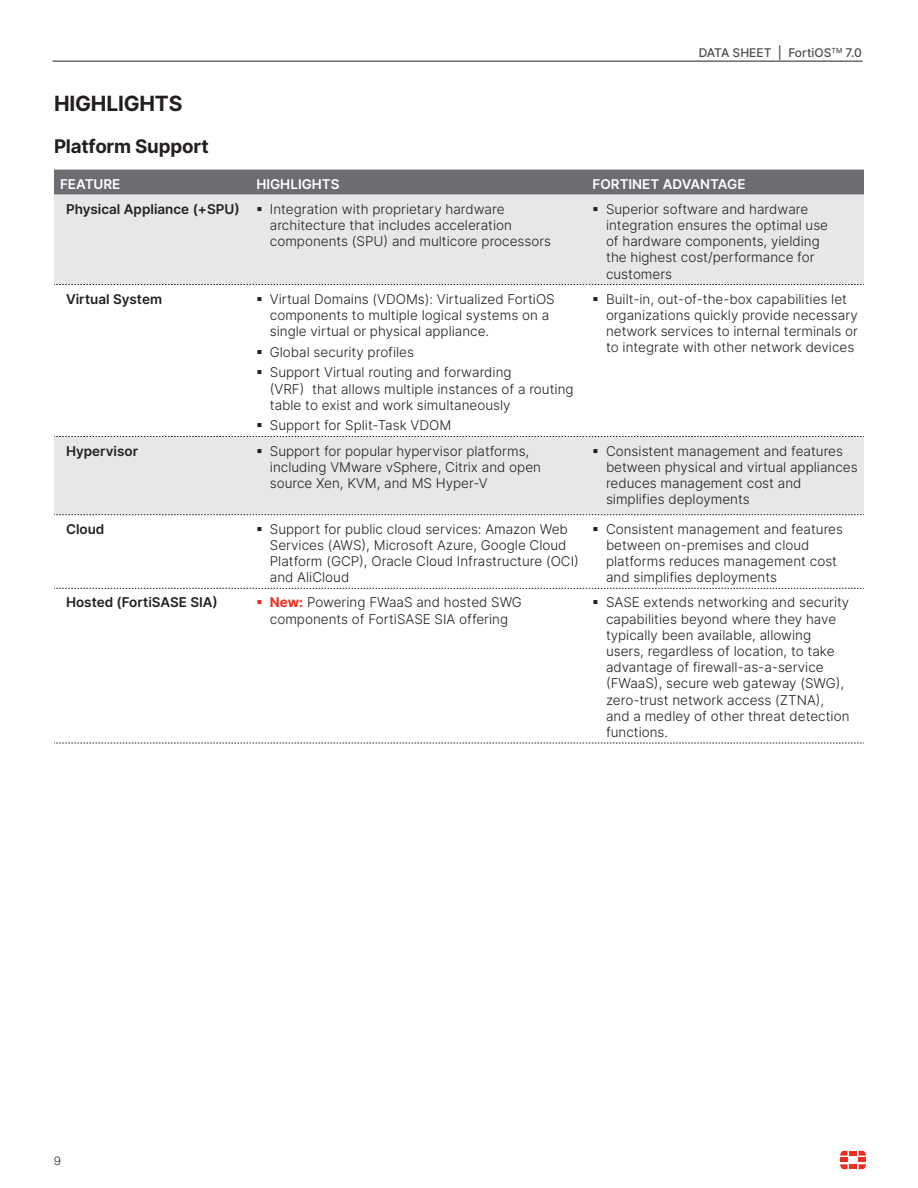
<style>
.page{position:relative;width:918px;height:1188px;background:#fff}
.page>*{position:absolute;margin:0;border:0;box-sizing:border-box;transform-origin:0 0}
.t1{font:700 21px "Inter";letter-spacing:-.01em;color:#231f20}
.t2{font:700 18.75px "Inter";letter-spacing:-.01em;color:#231f20}
.t3{font:300 13.5px/16.2px "Inter";color:#231f20}
.t4{font:600 13.5px "Inter";color:#231f20}
.t5{font:600 13.5px "Inter";color:#fff}
.t6{font:500 12px "Inter";color:#4b4c4d}
.t7{font:300 12px "Helvetica Neue LT Pro";color:#231f20}
.s1{font-weight:600}
.s2{color:#ee2e22}
.s3{font-weight:700;color:#ee2e22}
</style>
<div class="page">
<svg style="left:840px;top:1151px;width:26px;height:18px"></svg>
<hr style="left:53px;top:61px;width:810px;height:1px;background:#231f20">
<div style="left:54px;top:170px;width:810px;height:25px;background:#6c6d70"></div>
<svg style="left:54px;top:195px;width:810px;height:319px;fill:#e6e7e9"></svg>
<svg style="left:54px;top:284px;width:810px;height:1px"></svg>
<svg style="left:54px;top:436px;width:810px;height:1px"></svg>
<svg style="left:54px;top:514px;width:810px;height:1px"></svg>
<svg style="left:54px;top:588px;width:810px;height:1px"></svg>
<svg style="left:54px;top:743px;width:810px;height:1px"></svg>
<p class="t6" style="left:699px;top:44px;width:165px">DATA SHEET | FortiOS<sup>TM</sup> 7.0</p>
<h1 class="t1" style="left:54px;top:89px;width:130px">HIGHLIGHTS</h1>
<h2 class="t2" style="left:54px;top:133px;width:156px">Platform Support</h2>
<p class="t5" style="left:60px;top:174px;width:62px">FEATURE</p>
<p class="t5" style="left:256px;top:174px;width:85px">HIGHLIGHTS</p>
<p class="t5" style="left:593px;top:174px;width:155px">FORTINET ADVANTAGE</p>
<p class="t3" style="left:270px;top:200px;width:283px;text-indent:-204px"><span class="s1">Physical Appliance (+SPU)</span> ▪ Integration with proprietary hardware architecture that includes acceleration components (SPU) and multicore processors</p>
<p class="t3" style="left:606px;top:200px;width:224px;text-indent:-14px">▪ Superior software and hardware integration ensures the optimal use of hardware components, yielding the highest cost/performance for customers</p>
<p class="t4" style="left:66px;top:289px;width:98px">Virtual System</p>
<p class="t3" style="left:270px;top:290px;width:286px;text-indent:-14px">▪ Virtual Domains (VDOMs): Virtualized FortiOS components to multiple logical systems on a single virtual or physical appliance.</p>
<p class="t3" style="left:256px;top:343px;width:159px">▪ Global security profiles</p>
<p class="t3" style="left:270px;top:364px;width:305px;text-indent:-14px">▪ Support Virtual routing and forwarding<br>(VRF) that allows multiple instances of a routing table to exist and work simultaneously</p>
<p class="t3" style="left:256px;top:417px;width:196px">▪ Support for Split-Task VDOM</p>
<p class="t3" style="left:606px;top:290px;width:253px;text-indent:-14px">▪ Built-in, out-of-the-box capabilities let organizations quickly provide necessary network services to internal terminals or to integrate with other network devices</p>
<p class="t4" style="left:66px;top:441px;width:74px">Hypervisor</p>
<p class="t3" style="left:270px;top:442px;width:273px;text-indent:-14px">▪ Support for popular hypervisor platforms, including VMware vSphere, Citrix and open source Xen, KVM, and MS Hyper-V</p>
<p class="t3" style="left:606px;top:442px;width:253px;text-indent:-14px">▪ Consistent management and features between physical and virtual appliances reduces management cost and simplifies deployments</p>
<p class="t4" style="left:66px;top:519px;width:40px">Cloud</p>
<p class="t3" style="left:270px;top:520px;width:311px;text-indent:-14px">▪ Support for public cloud services: Amazon Web Services (AWS), Microsoft Azure, Google Cloud Platform (GCP), Oracle Cloud Infrastructure (OCI) and AliCloud</p>
<p class="t3" style="left:606px;top:520px;width:239px;text-indent:-14px">▪ Consistent management and features between on-premises and cloud platforms reduces management cost and simplifies deployments</p>
<p class="t4" style="left:66px;top:593px;width:153px">Hosted (FortiSASE SIA)</p>
<p class="t3" style="left:256px;top:594px;width:267px;text-align:center"><span class="s2">▪</span> <span class="s3">New:</span> Powering FWaaS and hosted SWG components of FortiSASE SIA offering</p>
<p class="t3" style="left:606px;top:594px;width:245px;text-indent:-14px">▪ SASE extends networking and security capabilities beyond where they have typically been available, allowing users, regardless of location, to take advantage of firewall-as-a-service (FWaaS), secure web gateway (SWG), zero-trust network access (ZTNA), and a medley of other threat detection functions.</p>
<p class="t7" style="left:54px;top:1154px;width:8px">9</p>
</div>
